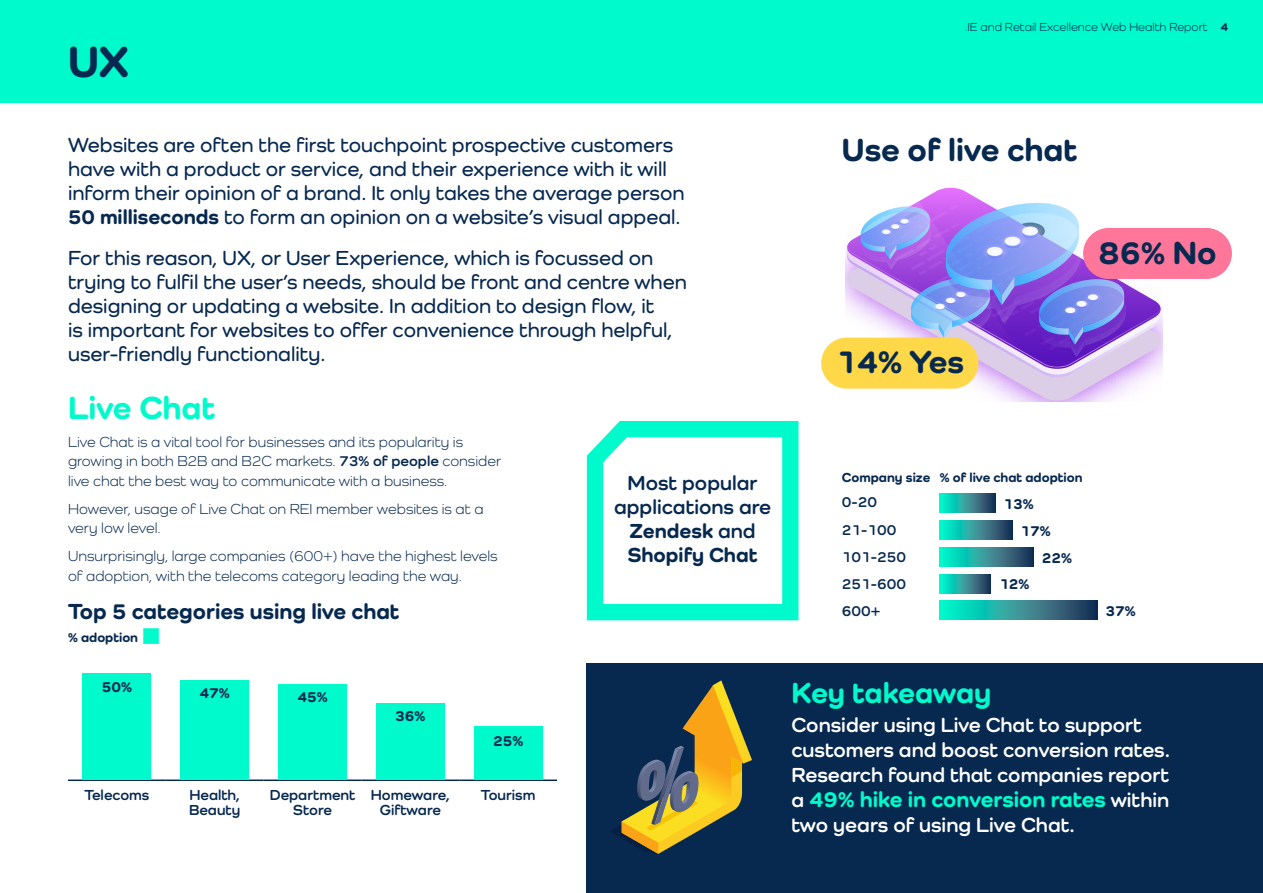
<style>
.page{position:relative;width:1263px;height:893px;background:#fff}
.page>*{position:absolute;margin:0;border:0;box-sizing:border-box;transform-origin:0 0}
.t1{font:800 45px "Como";color:#072950}
.t2{font:800 33px "Como";color:#072950}
.t3{font:800 33px "Como";color:#00facc}
.t4{font:800 30px "Como";color:#00facc}
.t5{font:800 22.5px "Como";color:#00facc}
.t6{font:800 22.5px "Como";color:#072950}
.t7{font:600 21px/24px "Como";color:#072950}
.t8{font:700 21px/24.8px "Como";color:#fff}
.t9{font:700 21px/24px "Como";color:#072950;text-align:center}
.t10{font:15px/19.5px "Como";color:#072950}
.t11{font:700 15px/27.2px "Como";color:#072950}
.t12{font:800 15px "Como";color:#072950}
.t13{font:800 13.5px "Como";color:#072950}
.t14{font:12px "Como";color:#072950}
.s1{font-weight:800}
.s2{font-weight:700}
.s3{color:#00facc}
.s4{font-weight:700;font-size:21px;color:#fff}
</style>
<div class="page">
<svg style="left:961px;top:378px;width:186px;height:22px"></svg>
<svg style="left:845px;top:188px;width:318px;height:182px"></svg>
<svg style="left:847px;top:201px;width:314px;height:177px;background:#ab9eeb"></svg>
<div style="left:0;top:0;width:1263px;height:102px;background:#00facc"></div>
<svg style="left:940px;top:494px;width:55px;height:19px"></svg>
<svg style="left:940px;top:520px;width:72px;height:20px"></svg>
<svg style="left:940px;top:547px;width:93px;height:19px;background:#229696"></svg>
<svg style="left:940px;top:574px;width:51px;height:19px"></svg>
<svg style="left:940px;top:601px;width:157px;height:19px;background:#229595"></svg>
<div style="left:587px;top:663px;width:676px;height:230px;background:#072950"></div>
<hr style="left:68px;top:779px;width:98px;height:2px;background:#072950">
<hr style="left:166px;top:779px;width:98px;height:2px;background:#072950">
<hr style="left:264px;top:779px;width:97px;height:2px;background:#072950">
<hr style="left:361px;top:779px;width:98px;height:2px;background:#072950">
<hr style="left:459px;top:779px;width:98px;height:2px;background:#072950">
<div style="left:83px;top:673px;width:68px;height:106px;background:#00facc"></div>
<div style="left:181px;top:680px;width:68px;height:99px;background:#00facc"></div>
<div style="left:279px;top:684px;width:68px;height:95px;background:#00facc"></div>
<div style="left:376px;top:703px;width:68px;height:76px;background:#00facc"></div>
<div style="left:474px;top:726px;width:68px;height:53px;background:#00facc"></div>
<svg style="left:586px;top:421px;width:213px;height:200px"></svg>
<div style="left:821px;top:338px;width:157px;height:51px;background:#ffd849;border-radius:26px"></div>
<div style="left:1083px;top:228px;width:149px;height:51px;background:#ff769b;border-radius:26px"></div>
<svg style="left:610px;top:680px;width:142px;height:174px"></svg>
<h1 class="t1" style="left:68px;top:34px;width:63px">UX</h1>
<p class="t14" style="left:965px;top:19px;width:265px">.IE and Retail Excellence Web Health Report <span class="s1">4</span></p>
<p class="t7" style="left:68px;top:133px;width:618px">Websites are often the first touchpoint prospective customers have with a product or service, and their experience with it will inform their opinion of a brand. It only takes the average person <span class="s1">50 milliseconds</span> to form an opinion on a website’s visual appeal.</p>
<p class="t7" style="left:68px;top:246px;width:620px">For this reason, UX, or User Experience, which is focussed on trying to fulfil the user’s needs, should be front and centre when designing or updating a website. In addition to design flow, it<br>is important for websites to offer convenience through helpful, user-friendly functionality.</p>
<h2 class="t3" style="left:68px;top:387px;width:149px">Live Chat</h2>
<p class="t10" style="left:68px;top:432px;width:435px">Live Chat is a vital tool for businesses and its popularity is growing in both B2B and B2C markets. <span class="s2">73% of people</span> consider live chat the best way to communicate with a business.</p>
<p class="t10" style="left:68px;top:499px;width:417px">However, usage of Live Chat on REI member websites is at a very low level.</p>
<p class="t10" style="left:68px;top:546px;width:431px">Unsurprisingly, large companies (600+) have the highest levels of adoption, with the telecoms category leading the way.</p>
<p class="t6" style="left:68px;top:597px;width:333px">Top 5 categories using live chat</p>
<p class="t13" style="left:68px;top:629px;width:95px">% adoption <span class="s3">■</span></p>
<p class="t12" style="left:102px;top:678px;width:32px">50%</p>
<p class="t12" style="left:200px;top:684px;width:32px">47%</p>
<p class="t12" style="left:297px;top:687px;width:32px">45%</p>
<p class="t12" style="left:395px;top:707px;width:32px">36%</p>
<p class="t12" style="left:493px;top:731px;width:32px">25%</p>
<p class="t11" style="left:84px;top:781px;width:67px">Telecoms</p>
<p class="t11" style="left:189px;top:787px;width:53px;line-height:15px">Health,<br>Beauty</p>
<p class="t11" style="left:270px;top:787px;width:87px;line-height:15px;text-align:center">Department<br>Store</p>
<p class="t11" style="left:371px;top:787px;width:81px;line-height:15px;text-align:center">Homeware,<br>Giftware</p>
<p class="t11" style="left:481px;top:781px;width:56px">Tourism</p>
<p class="t9" style="left:614px;top:471px;width:158px">Most popular applications are<br><span class="s1">Zendesk</span> and<br><span class="s1">Shopify Chat</span></p>
<h2 class="t2" style="left:842px;top:130px;width:237px">Use of live chat</h2>
<h2 class="t2" style="left:1098px;top:232px;width:119px">86% No</h2>
<h2 class="t2" style="left:836px;top:342px;width:130px">14% Yes</h2>
<p class="t13" style="left:842px;top:469px;width:242px">Company size % of live chat adoption</p>
<p class="t11" style="left:842px;top:488px;width:66px">0-20<br>21-100<br>101-250<br>251-600<br>600+</p>
<p class="t12" style="left:1003px;top:495px;width:32px">13%</p>
<p class="t12" style="left:1020px;top:521px;width:32px">17%</p>
<p class="t12" style="left:1042px;top:548px;width:32px">22%</p>
<p class="t12" style="left:999px;top:575px;width:32px">12%</p>
<p class="t12" style="left:1106px;top:602px;width:32px">37%</p>
<h3 class="t4" style="left:791px;top:675px;width:202px">Key takeaway</h3>
<p class="t8" style="left:791px;top:712px;width:380px">Consider using Live Chat to support customers and boost conversion rates.<br>Research found that companies report</p>
<p class="t5" style="left:791px;top:785px;width:379px"><span class="s4">a</span> 49% hike in conversion rates <span class="s4">within</span></p>
<p class="t8" style="left:791px;top:811px;width:285px">two years of using Live Chat.</p>
</div>
